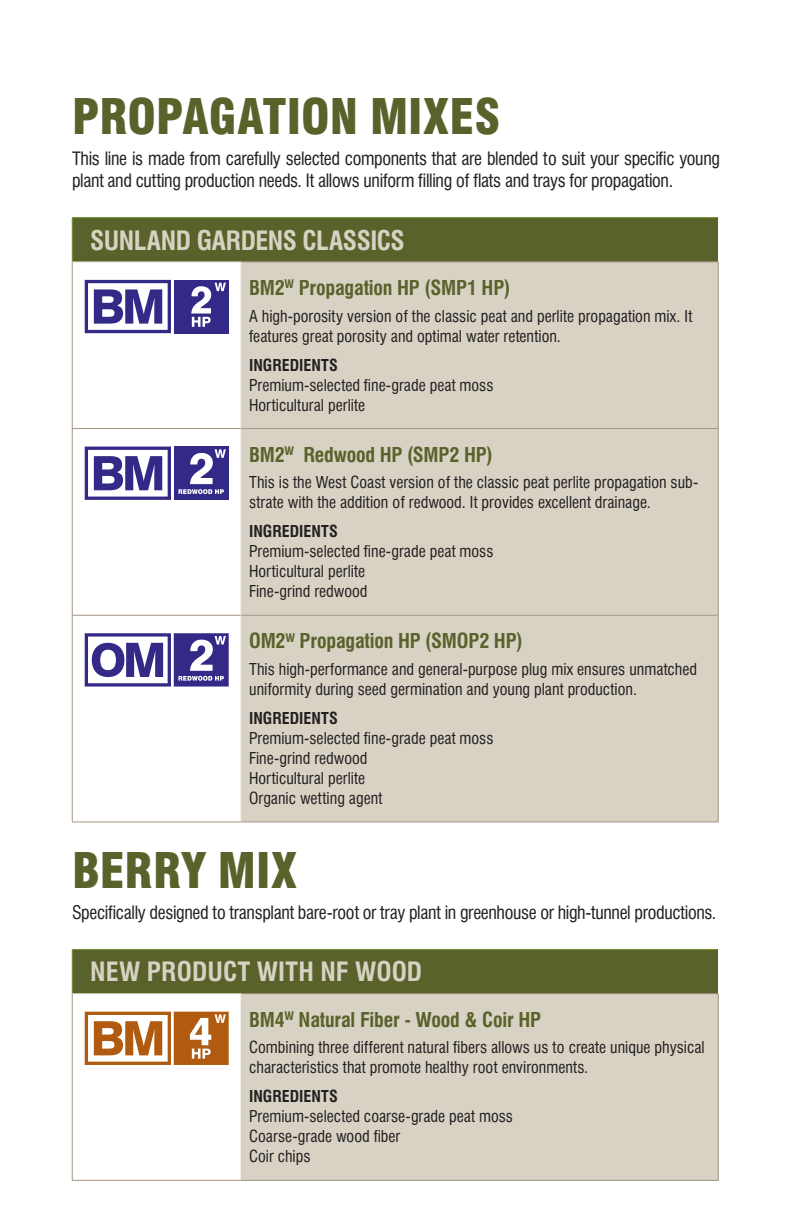
<style>
.page{position:relative;width:792px;height:1224px;background:#fff}
.page>*{position:absolute;margin:0;border:0;box-sizing:border-box;transform-origin:0 0}
.t1{font:900 condensed 48px "Swiss 721 BT";color:#59622a}
.t2{font:700 condensed 26px "Swiss 721 BT";letter-spacing:-.02em;color:#d8d2c4}
.t3{font:700 condensed 26px "Swiss 721 BT";color:#d8d2c4}
.Titre_2{font:700 condensed 20px "Swiss 721 BT";letter-spacing:-.01em;color:#59622a}
.t4{font:condensed 18px/22px "Swiss 721 BT";letter-spacing:-.02em;color:#231f20}
.Texte_2{font:condensed 16px/20px "Swiss 721 BT";color:#231f20}
.Titre_ingrédients{font:700 condensed 16px "Swiss 721 BT";color:#231f20}
</style>
<div class="page">
<div style="left:72px;top:218px;width:646px;height:44px;background:#59622a"></div>
<div style="left:242px;top:263px;width:476px;height:559px;background:#d8d2c4"></div>
<hr style="left:72px;top:217px;width:169px;height:1px;background:#799c3d">
<hr style="left:72px;top:218px;width:1px;height:44px;background:#799c3d">
<hr style="left:241px;top:217px;width:477px;height:1px;background:#799c3d">
<hr style="left:241px;top:262px;width:477px;height:1px;background:#a49483">
<hr style="left:718px;top:262px;width:1px;height:166px;background:#a49483">
<hr style="left:72px;top:428px;width:169px;height:1px;background:#a49483">
<hr style="left:241px;top:428px;width:477px;height:1px;background:#a49483">
<hr style="left:718px;top:429px;width:1px;height:186px;background:#a49483">
<hr style="left:72px;top:615px;width:169px;height:1px;background:#a49483">
<hr style="left:241px;top:615px;width:477px;height:1px;background:#a49483">
<hr style="left:718px;top:615px;width:1px;height:207px;background:#a49483">
<hr style="left:72px;top:822px;width:169px;height:1px;background:#a49483">
<hr style="left:241px;top:822px;width:477px;height:1px;background:#a49483">
<hr style="left:72px;top:262px;width:169px;height:1px;background:#d8d2c4">
<hr style="left:241px;top:262px;width:1px;height:167px;background:#d8d2c4">
<hr style="left:241px;top:429px;width:1px;height:186px;background:#d8d2c4">
<hr style="left:241px;top:615px;width:1px;height:207px;background:#d8d2c4">
<hr style="left:72px;top:262px;width:1px;height:166px;background:#a49483">
<hr style="left:72px;top:429px;width:1px;height:186px;background:#a49483">
<hr style="left:72px;top:615px;width:1px;height:207px;background:#a49483">
<svg style="left:85px;top:280px;width:86px;height:53px"></svg>
<div style="left:174px;top:280px;width:55px;height:53px;background:#332986"></div>
<svg style="left:191px;top:283px;width:35px;height:44px"></svg>
<svg style="left:85px;top:447px;width:86px;height:53px"></svg>
<div style="left:174px;top:447px;width:55px;height:53px;background:#332986"></div>
<svg style="left:178px;top:449px;width:48px;height:45px"></svg>
<svg style="left:85px;top:633px;width:144px;height:54px"></svg>
<div style="left:72px;top:949px;width:646px;height:45px;background:#59622a"></div>
<div style="left:241px;top:994px;width:477px;height:186px;background:#d8d2c4"></div>
<hr style="left:72px;top:949px;width:169px;height:1px;background:#799c3d">
<hr style="left:72px;top:950px;width:1px;height:43px;background:#799c3d">
<hr style="left:241px;top:949px;width:477px;height:1px;background:#799c3d">
<hr style="left:241px;top:993px;width:477px;height:1px;background:#a49483">
<hr style="left:718px;top:994px;width:1px;height:186px;background:#a49483">
<hr style="left:72px;top:1180px;width:169px;height:1px;background:#a49483">
<hr style="left:241px;top:1180px;width:477px;height:1px;background:#a49483">
<hr style="left:72px;top:993px;width:169px;height:1px;background:#d8d2c4">
<hr style="left:72px;top:994px;width:1px;height:186px;background:#a49483">
<svg style="left:85px;top:1012px;width:144px;height:53px"></svg>
<p class="t1" style="left:72px;top:88px;width:429px">PROPAGATION MIXES</p>
<p class="t4" style="left:72px;top:148px;width:650px">This line is made from carefully selected components that are blended to suit your specific young plant and cutting production needs. It allows uniform filling of flats and trays for propagation.</p>
<p class="t2" style="left:90px;top:225px;width:316px">SUNLAND GARDENS CLASSICS</p>
<p class="Titre_2" style="left:249px;top:276px;width:263px">BM2<sup>W</sup> Propagation HP (SMP1 HP)</p>
<p class="Texte_2" style="left:249px;top:306px;width:445px">A high-porosity version of the classic peat and perlite propagation mix. It features great porosity and optimal water retention.</p>
<p class="Titre_ingrédients" style="left:249px;top:355px;width:90px">INGREDIENTS</p>
<p class="Texte_2" style="left:249px;top:375px;width:246px">Premium-selected fine-grade peat moss</p>
<p class="Texte_2" style="left:249px;top:395px;width:118px">Horticultural perlite</p>
<p class="Titre_2" style="left:249px;top:443px;width:245px">BM2<sup>W</sup> Redwood HP (SMP2 HP)</p>
<p class="Texte_2" style="left:249px;top:472px;width:451px">This is the West Coast version of the classic peat perlite propagation sub&shy;strate with the addition of redwood. It provides excellent drainage.</p>
<p class="Titre_ingrédients" style="left:249px;top:522px;width:90px">INGREDIENTS</p>
<p class="Texte_2" style="left:249px;top:541px;width:246px">Premium-selected fine-grade peat moss</p>
<p class="Texte_2" style="left:249px;top:561px;width:118px">Horticultural perlite</p>
<p class="Texte_2" style="left:249px;top:581px;width:120px">Fine-grind redwood</p>
<p class="Titre_2" style="left:249px;top:629px;width:275px">OM2<sup>W</sup> Propagation HP (SMOP2 HP)</p>
<p class="Texte_2" style="left:249px;top:659px;width:449px">This high-performance and general-purpose plug mix ensures unmatched uniformity during seed germination and young plant production.</p>
<p class="Titre_ingrédients" style="left:249px;top:709px;width:90px">INGREDIENTS</p>
<p class="Texte_2" style="left:249px;top:728px;width:246px">Premium-selected fine-grade peat moss</p>
<p class="Texte_2" style="left:249px;top:748px;width:120px">Fine-grind redwood</p>
<p class="Texte_2" style="left:249px;top:768px;width:118px">Horticultural perlite</p>
<p class="Texte_2" style="left:249px;top:788px;width:135px">Organic wetting agent</p>
<p class="t1" style="left:72px;top:842px;width:226px">BERRY MIX</p>
<p class="t4" style="left:72px;top:902px;width:646px">Specifically designed to transplant bare-root or tray plant in greenhouse or high-tunnel productions.</p>
<p class="t3" style="left:90px;top:956px;width:334px">NEW PRODUCT WITH NF WOOD</p>
<p class="Titre_2" style="left:249px;top:1008px;width:293px">BM4<sup>W</sup> Natural Fiber - Wood &amp; Coir HP</p>
<p class="Texte_2" style="left:249px;top:1038px;width:457px">Combining three different natural fibers allows us to create unique physical characteristics that promote healthy root environments.</p>
<p class="Titre_ingrédients" style="left:249px;top:1087px;width:90px">INGREDIENTS</p>
<p class="Texte_2" style="left:249px;top:1107px;width:265px">Premium-selected coarse-grade peat moss</p>
<p class="Texte_2" style="left:249px;top:1127px;width:153px">Coarse-grade wood fiber</p>
<p class="Texte_2" style="left:249px;top:1147px;width:63px">Coir chips</p>
</div>
